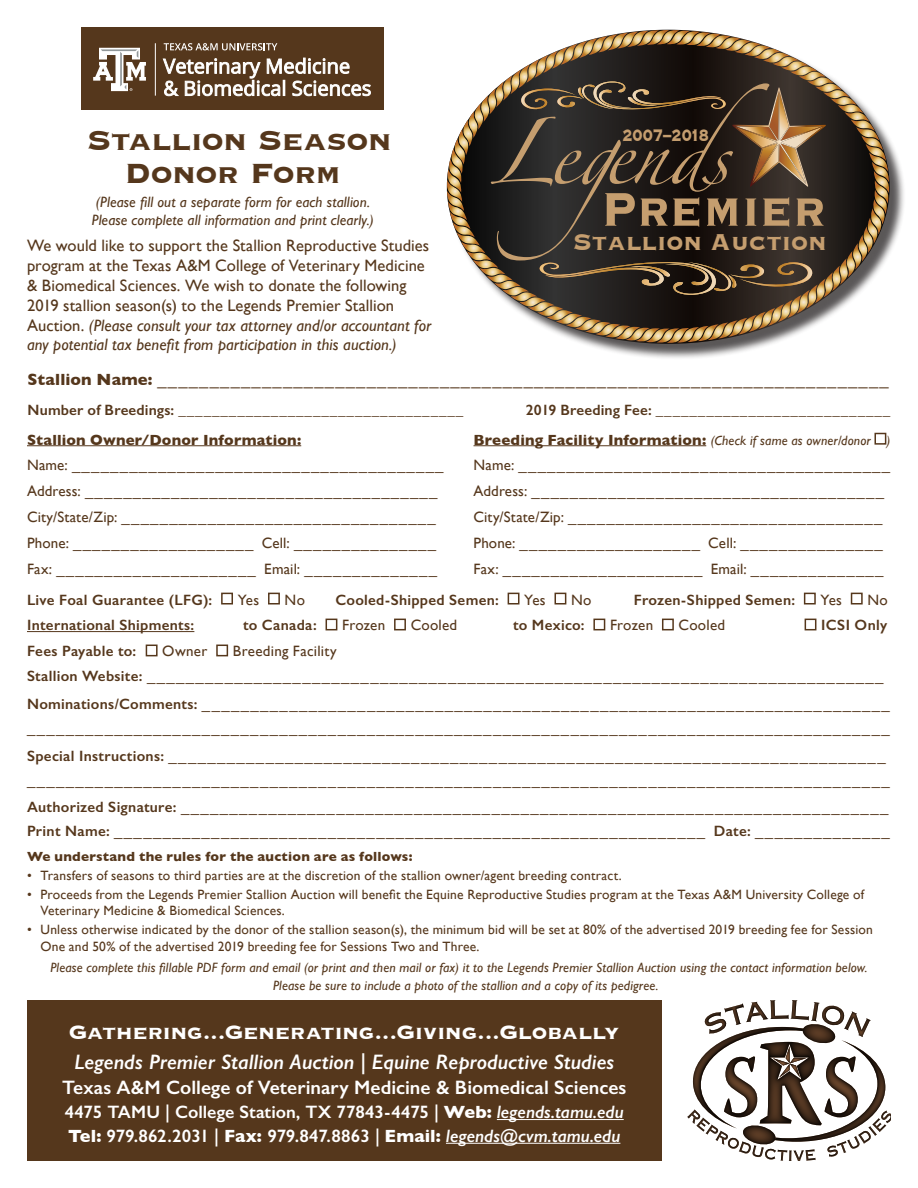
<style>
.page{position:relative;width:918px;height:1188px;background:#fff}
.page>*{position:absolute;margin:0;border:0;box-sizing:border-box;transform-origin:0 0}
.t1{font:700 61.95px "Copperplate";color:#c59e6f;scale:.87 1}
.t2{font:58.95px "Zapfino";letter-spacing:-.02em;color:#c59e6f}
.Headings{font:700 36px/33px "Copperplate";letter-spacing:-.015em;color:#55371c;text-align:center}
.t3{font:700 29.85px "Copperplate";color:#c59e6f;scale:.93 1}
.t4{font:700 25.5px "Copperplate";letter-spacing:-.015em;color:#fff}
.t5{font:700 21.75px "Copperplate";color:#c59e6f;scale:.77 1}
.t6{font:italic 600 21px "Gill Sans";letter-spacing:-.005em;color:#fff}
.t7{font:600 19.5px "Gill Sans";color:#fff}
.t8{font:600 18px "Gill Sans";letter-spacing:-.005em;color:#fff}
.Headings-2{font:16.5px/19.8px "Gill Sans";letter-spacing:.005em;color:#55371c}
.Headings-3{font:15px/24px "Gill Sans";letter-spacing:.015em;color:#55371c}
.Headings-4{font:600 15px "Gill Sans";letter-spacing:.02em;color:#55371c}
.Headings-5{font:italic 15px/18px "Gill Sans";letter-spacing:.01em;color:#55371c}
.Headings-6{font:700 15px "Gill Sans";letter-spacing:.01em;color:#55371c}
.t9{font:13.5px/16.2px "Gill Sans";letter-spacing:.01em;color:#55371c}
.t10{font:italic 13.5px/18px "Gill Sans";letter-spacing:.01em;color:#55371c}
.Headings-7{font:700 13.5px "Gill Sans";letter-spacing:.015em;color:#55371c}
.s1{font-style:italic}
.s2{font-weight:700}
.s3{font-weight:400;font-style:italic;font-size:13.5px}
.s4{font-weight:600}
</style>
<div class="page">
<hr style="left:27px;top:445px;width:274px;height:1px;background:#55371c">
<hr style="left:27px;top:631px;width:167px;height:1px;background:#55371c">
<div style="left:221px;top:593px;width:12px;height:12px;border:2px solid #55371c"></div>
<div style="left:268px;top:593px;width:12px;height:12px;border:2px solid #55371c"></div>
<div style="left:508px;top:593px;width:11px;height:12px;border:2px solid #55371c"></div>
<div style="left:555px;top:593px;width:11px;height:12px;border:2px solid #55371c"></div>
<div style="left:804px;top:593px;width:12px;height:12px;border:2px solid #55371c"></div>
<div style="left:851px;top:593px;width:12px;height:12px;border:2px solid #55371c"></div>
<div style="left:326px;top:619px;width:11px;height:11px;border:2px solid #55371c"></div>
<div style="left:394px;top:619px;width:12px;height:11px;border:2px solid #55371c"></div>
<div style="left:593px;top:619px;width:12px;height:11px;border:2px solid #55371c"></div>
<div style="left:662px;top:619px;width:12px;height:11px;border:2px solid #55371c"></div>
<div style="left:805px;top:619px;width:11px;height:11px;border:2px solid #55371c"></div>
<div style="left:146px;top:645px;width:12px;height:11px;border:2px solid #55371c"></div>
<div style="left:216px;top:645px;width:12px;height:11px;border:2px solid #55371c"></div>
<hr style="left:474px;top:445px;width:232px;height:1px;background:#55371c">
<div style="left:874px;top:433px;width:12px;height:12px;border:2px solid #55371c"></div>
<div style="left:449px;top:32px;width:457px;height:329px;background:#231f20;opacity:.75"></div>
<svg style="left:447px;top:30px;width:442px;height:313px"></svg>
<svg style="left:687px;top:1000px;width:204px;height:161px"></svg>
<div style="left:27px;top:1000px;width:635px;height:161px;background:#55371c"></div>
<hr style="left:497px;top:1119px;width:127px;height:1px;background:#fff">
<hr style="left:446px;top:1143px;width:174px;height:1px;background:#fff">
<div style="left:82px;top:27px;width:302px;height:83px;background:#55371c"></div>
<svg style="left:93px;top:48px;width:53px;height:43px"></svg>
<svg style="left:164px;top:43px;width:113px;height:7px"></svg>
<svg style="left:163px;top:58px;width:208px;height:38px"></svg>
<hr style="left:155px;top:43px;width:1px;height:53px;background:#fff">
<p class="Headings" style="left:87px;top:121px;width:306px">Stallion Season<br>Donor Form</p>
<p class="Headings-5" style="left:92px;top:193px;width:283px">(Please fill out a separate form for each stallion.<br>Please complete all information and print clearly.)</p>
<p class="Headings-2" style="left:27px;top:236px;width:406px">We would like to support the Stallion Reproductive Studies program at the Texas A&amp;M College of Veterinary Medicine &amp; Biomedical Sciences. We wish to donate the following 2019 stallion season(s) to the Legends Premier Stallion Auction. <span class="s1">(Please consult your tax attorney and/or accountant for any potential tax benefit from participation in this auction.)</span></p>
<p class="t2" style="left:489px;top:128px;width:282px">Legends</p>
<p class="t5" style="left:622px;top:121px;width:114px">2007–2018</p>
<p class="t1" style="left:601px;top:169px;width:260px">Premier</p>
<p class="t3" style="left:573px;top:223px;width:274px">Stallion Auction</p>
<p class="Headings-2" style="left:28px;top:369px;width:863px"><span class="s2">Stallion Name:</span> ______________________________________________________________________</p>
<p class="Headings-4" style="left:28px;top:401px;width:437px">Number of Breedings: __________________________________</p>
<p class="Headings-4" style="left:526px;top:401px;width:366px">2019 Breeding Fee: ____________________________</p>
<p class="Headings-6" style="left:474px;top:428px;width:418px">Breeding Facility Information: <span class="s3">(Check if same as owner/donor )</span></p>
<p class="Headings-3" style="left:474px;top:453px;width:418px">Name: _______________________________________</p>
<p class="Headings-3" style="left:474px;top:479px;width:412px">Address: _____________________________________</p>
<p class="Headings-3" style="left:474px;top:505px;width:410px">City/State/Zip: _________________________________</p>
<p class="Headings-3" style="left:474px;top:531px;width:411px">Phone: ___________________ Cell: _______________</p>
<p class="Headings-3" style="left:474px;top:556px;width:411px">Fax: _____________________ Email: ______________</p>
<p class="Headings-6" style="left:27px;top:428px;width:276px">Stallion Owner/Donor Information:</p>
<p class="Headings-3" style="left:27px;top:453px;width:418px">Name: _______________________________________</p>
<p class="Headings-3" style="left:27px;top:479px;width:412px">Address: _____________________________________</p>
<p class="Headings-3" style="left:27px;top:505px;width:410px">City/State/Zip: _________________________________</p>
<p class="Headings-3" style="left:27px;top:531px;width:411px">Phone: ___________________ Cell: _______________</p>
<p class="Headings-3" style="left:27px;top:556px;width:411px">Fax: _____________________ Email: ______________</p>
<p class="Headings-4" style="left:27px;top:590px;width:187px">Live Foal Guarantee (LFG):</p>
<p class="Headings-3" style="left:238px;top:587px;width:23px">Yes</p>
<p class="Headings-3" style="left:285px;top:587px;width:22px">No</p>
<p class="Headings-4" style="left:335px;top:590px;width:165px">Cooled-Shipped Semen:</p>
<p class="Headings-3" style="left:524px;top:587px;width:23px">Yes</p>
<p class="Headings-3" style="left:571px;top:587px;width:22px">No</p>
<p class="Headings-4" style="left:634px;top:590px;width:163px">Frozen-Shipped Semen:</p>
<p class="Headings-3" style="left:821px;top:587px;width:23px">Yes</p>
<p class="Headings-3" style="left:867px;top:587px;width:22px">No</p>
<p class="Headings-4" style="left:27px;top:616px;width:169px">International Shipments:</p>
<p class="Headings-4" style="left:243px;top:616px;width:75px">to Canada:</p>
<p class="Headings-3" style="left:342px;top:613px;width:45px">Frozen</p>
<p class="Headings-3" style="left:411px;top:613px;width:48px">Cooled</p>
<p class="Headings-4" style="left:513px;top:616px;width:73px">to Mexico:</p>
<p class="Headings-3" style="left:610px;top:613px;width:45px">Frozen</p>
<p class="Headings-3" style="left:679px;top:613px;width:48px">Cooled</p>
<p class="Headings-4" style="left:821px;top:616px;width:68px">ICSI Only</p>
<p class="Headings-4" style="left:27px;top:642px;width:111px">Fees Payable to:</p>
<p class="Headings-3" style="left:162px;top:639px;width:47px">Owner</p>
<p class="Headings-3" style="left:233px;top:639px;width:105px">Breeding Facility</p>
<p class="Headings-3" style="left:27px;top:664px;width:858px"><span class="s4">Stallion Website:</span> ____________________________________________________________________________</p>
<p class="Headings-3" style="left:27px;top:692px;width:864px"><span class="s4">Nominations/Comments:</span> _______________________________________________________________________ _________________________________________________________________________________________</p>
<p class="Headings-3" style="left:27px;top:743px;width:864px"><span class="s4">Special Instructions:</span> __________________________________________________________________________ _________________________________________________________________________________________</p>
<p class="Headings-3" style="left:27px;top:795px;width:863px"><span class="s4">Authorized Signature:</span> _________________________________________________________________________</p>
<p class="Headings-3" style="left:27px;top:819px;width:864px"><span class="s4">Print Name:</span> _____________________________________________________________ <span class="s4">Date:</span> ______________</p>
<p class="Headings-7" style="left:27px;top:845px;width:387px">We understand the rules for the auction are as follows:</p>
<p class="t9" style="left:27px;top:867px;width:596px">• Transfers of seasons to third parties are at the discretion of the stallion owner/agent breeding contract.</p>
<p class="t9" style="left:40px;top:886px;width:825px;text-indent:-14px">• Proceeds from the Legends Premier Stallion Auction will benefit the Equine Reproductive Studies program at the Texas A&amp;M University College of<br>Veterinary Medicine &amp; Biomedical Sciences.</p>
<p class="t9" style="left:40px;top:922px;width:834px;text-indent:-14px">• Unless otherwise indicated by the donor of the stallion season(s), the minimum bid will be set at 80% of the advertised 2019 breeding fee for Session<br>One and 50% of the advertised 2019 breeding fee for Sessions Two and Three.</p>
<p class="t10" style="left:273px;top:958px;width:596px;text-indent:-223px">Please complete this fillable PDF form and email (or print and then mail or fax) it to the Legends Premier Stallion Auction using the contact information below.<br>Please be sure to include a photo of the stallion and a copy of its pedigree.</p>
<p class="t4" style="left:69px;top:1015px;width:553px">Gathering...Generating...Giving...Globally</p>
<p class="t6" style="left:74px;top:1049px;width:542px">Legends Premier Stallion Auction | Equine Reproductive Studies</p>
<p class="t7" style="left:62px;top:1076px;width:566px">Texas A&amp;M College of Veterinary Medicine &amp; Biomedical Sciences</p>
<p class="t8" style="left:65px;top:1101px;width:560px">4475 TAMU | College Station, TX 77843-4475 | <span class="s2">Web:</span> <span class="s1">legends.tamu.edu</span></p>
<p class="t8" style="left:68px;top:1125px;width:554px"><span class="s2">Tel:</span> 979.862.2031 | <span class="s2">Fax:</span> 979.847.8863 <span class="s1">|</span> <span class="s2">Email:</span> <span class="s1">legends@cvm.tamu.edu</span></p>
</div>
